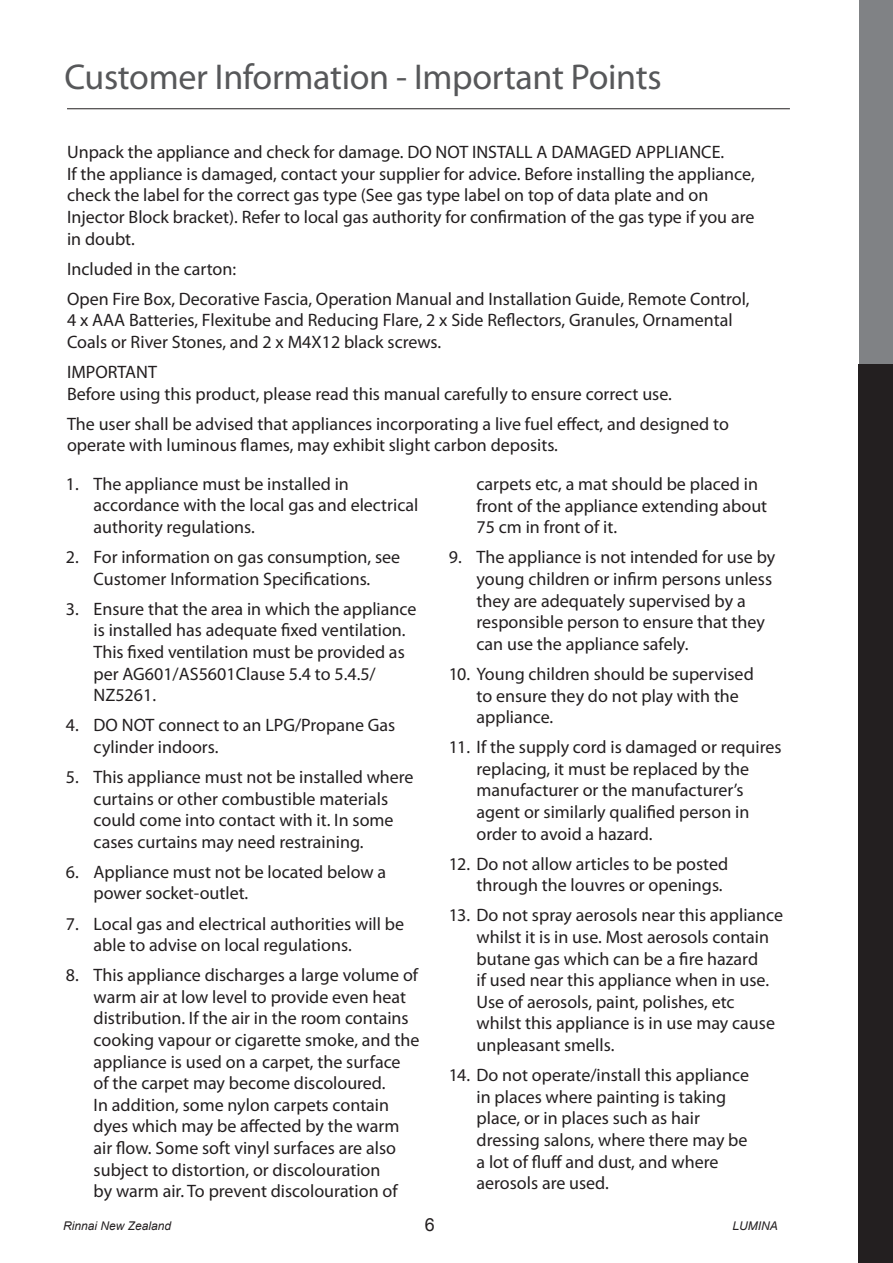
<style>
.page{position:relative;width:893px;height:1263px;background:#fff}
.page>*{position:absolute;margin:0;border:0;box-sizing:border-box;transform-origin:0 0}
.t1{font:36px "Myriad Pro";letter-spacing:-.01em;color:#57585a}
.t2{font:18px/21.6px "Myriad Pro";color:#231f20}
.t3{font:18px "Arial";color:#231f20}
.t4{font:italic 12px "Arial";color:#231f20}
</style>
<div class="page">
<div style="left:859px;top:0;width:34px;height:375px;background:#808285"></div>
<div style="left:859px;top:365px;width:34px;height:898px;background:#231f20"></div>
<hr style="left:67px;top:108px;width:723px;height:1px;background:#231f20">
<h1 class="t1" style="left:64px;top:55px;width:599px">Customer Information - Important Points</h1>
<p class="t2" style="left:67px;top:141px;width:689px">Unpack the appliance and check for damage. DO NOT INSTALL A DAMAGED APPLIANCE.<br>If the appliance is damaged, contact your supplier for advice. Before installing the appliance, check the label for the correct gas type (See gas type label on top of data plate and on Injector Block bracket). Refer to local gas authority for confirmation of the gas type if you are in doubt.</p>
<p class="t2" style="left:67px;top:253px;width:684px;line-height:30.2px">Included in the carton:<br>Open Fire Box, Decorative Fascia, Operation Manual and Installation Guide, Remote Control,</p>
<p class="t2" style="left:67px;top:309px;width:667px">4 x AAA Batteries, Flexitube and Reducing Flare, 2 x Side Reflectors, Granules, Ornamental<br>Coals or River Stones, and 2 x M4X12 black screws.</p>
<p class="t2" style="left:67px;top:361px;width:606px">IMPORTANT<br>Before using this product, please read this manual carefully to ensure correct use.</p>
<p class="t2" style="left:67px;top:413px;width:663px">The user shall be advised that appliances incorporating a live fuel effect, and designed to operate with luminous flames, may exhibit slight carbon deposits.</p>
<p class="t2" style="left:94px;top:473px;width:326px;text-indent:-28px">1. The appliance must be installed in accordance with the local gas and electrical authority regulations.</p>
<p class="t2" style="left:66px;top:546px;width:336px;text-align:center">2. For information on gas consumption, see<br>Customer Information Specifications.</p>
<p class="t2" style="left:94px;top:597px;width:324px;text-indent:-28px">3. Ensure that the area in which the appliance is installed has adequate fixed ventilation.<br>This fixed ventilation must be provided as per AG601/AS5601Clause 5.4 to 5.4.5/ NZ5261.</p>
<p class="t2" style="left:94px;top:714px;width:303px;text-indent:-28px">4. DO NOT connect to an LPG/Propane Gas cylinder indoors.</p>
<p class="t2" style="left:94px;top:766px;width:322px;text-indent:-28px">5. This appliance must not be installed where curtains or other combustible materials could come into contact with it. In some cases curtains may need restraining.</p>
<p class="t2" style="left:94px;top:861px;width:294px;text-indent:-28px">6. Appliance must not be located below a power socket-outlet.</p>
<p class="t2" style="left:94px;top:912px;width:312px;text-indent:-28px">7. Local gas and electrical authorities will be able to advise on local regulations.</p>
<p class="t2" style="left:94px;top:964px;width:327px;text-indent:-28px">8. This appliance discharges a large volume of warm air at low level to provide even heat distribution. If the air in the room contains cooking vapour or cigarette smoke, and the appliance is used on a carpet, the surface of the carpet may become discoloured.<br>In addition, some nylon carpets contain dyes which may be affected by the warm air flow. Some soft vinyl surfaces are also subject to distortion, or discolouration<br>by warm air. To prevent discolouration of</p>
<p class="t2" style="left:477px;top:473px;width:292px">carpets etc, a mat should be placed in front of the appliance extending about<br>75 cm in front of it.</p>
<p class="t2" style="left:477px;top:546px;width:300px;text-indent:-28px">9. The appliance is not intended for use by young children or infirm persons unless they are adequately supervised by a responsible person to ensure that they can use the appliance safely.</p>
<p class="t2" style="left:477px;top:663px;width:279px;text-indent:-28px">10. Young children should be supervised to ensure they do not play with the appliance.</p>
<p class="t2" style="left:477px;top:736px;width:307px;text-indent:-28px">11. If the supply cord is damaged or requires replacing, it must be replaced by the manufacturer or the manufacturer’s agent or similarly qualified person in order to avoid a hazard.</p>
<p class="t2" style="left:477px;top:853px;width:253px;text-indent:-28px">12. Do not allow articles to be posted through the louvres or openings.</p>
<p class="t2" style="left:477px;top:904px;width:308px;text-indent:-28px">13. Do not spray aerosols near this appliance whilst it is in use. Most aerosols contain butane gas which can be a fire hazard<br>if used near this appliance when in use.<br>Use of aerosols, paint, polishes, etc whilst this appliance is in use may cause unpleasant smells.</p>
<p class="t2" style="left:477px;top:1064px;width:274px;text-indent:-28px">14. Do not operate/install this appliance in places where painting is taking place, or in places such as hair dressing salons, where there may be a lot of fluff and dust, and where aerosols are used.</p>
<p class="t4" style="left:63px;top:1218px;width:110px">Rinnai New Zealand</p>
<p class="t3" style="left:425px;top:1212px;width:12px">6</p>
<p class="t4" style="left:732px;top:1218px;width:47px">LUMINA</p>
</div>
